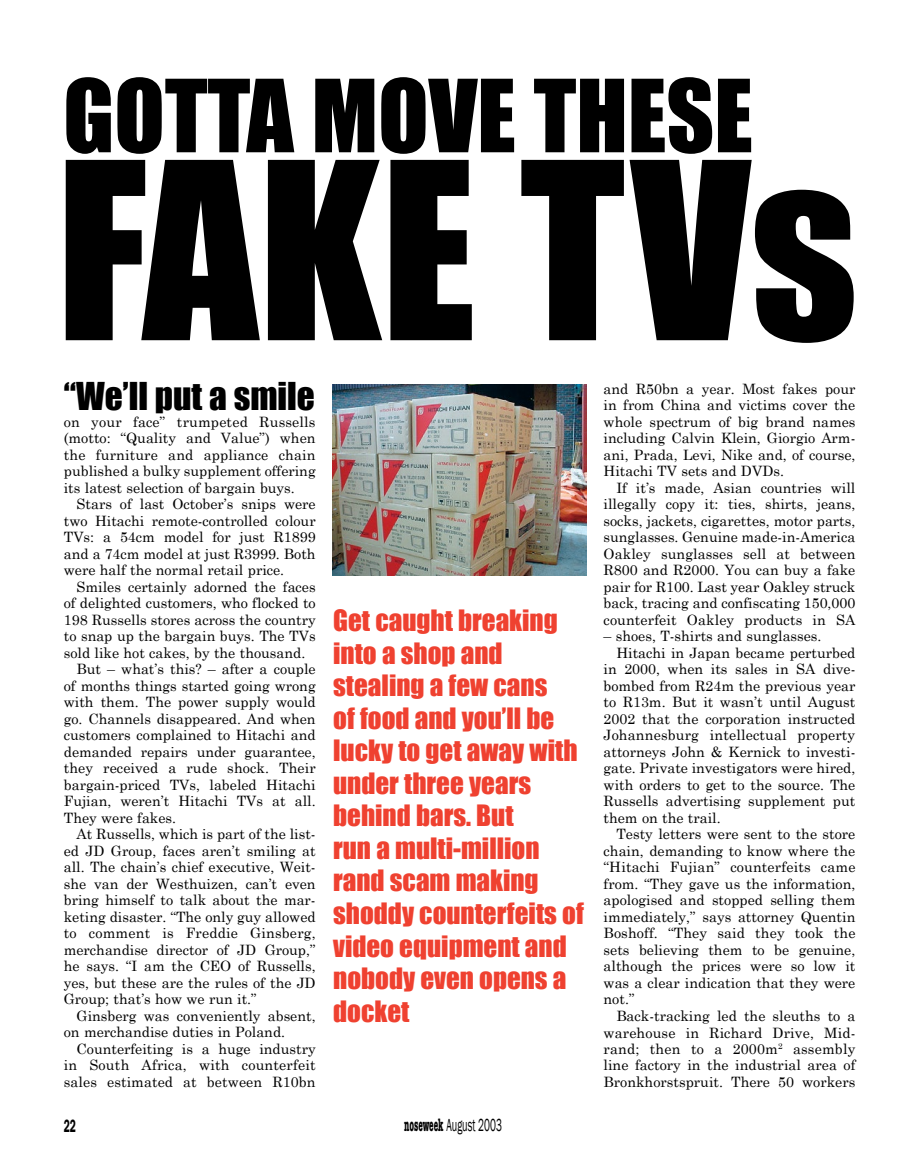
<style>
.page{position:relative;width:915px;height:1170px;background:#fff}
.page>*{position:absolute;margin:0;border:0;box-sizing:border-box;transform-origin:0 0}
.t1{font:228px "Impact";color:#000}
.t2{font:93px "Impact";color:#000}
.t3{font:35.25px "Impact";color:#000}
.t4{font:27px/32.5px "Impact";color:#ef4130}
.t5{font:700 condensed 18px "American Typewriter";color:#000;scale:.56 1}
.t6{font:600 18px "Franklin Gothic";color:#000;scale:.56 1}
.t7{font:14.25px/16.5px "Century Schoolbook";color:#000;text-align:justify}
.s1{font-family:"Franklin Gothic";font-weight:400;font-stretch:normal}
</style>
<div class="page">
<img style="left:332px;top:384px;width:254px;height:191px">
<h2 class="t2" style="left:63px;top:58px;width:691px">GOTTA MOVE THESE</h2>
<h1 class="t1" style="left:56px;top:110px;width:802px">FAKE TVs</h1>
<h3 class="t3" style="left:64px;top:374px;width:252px">“We’ll put a smile</h3>
<p class="t7" style="left:64px;top:413px;width:253px">on your face” trumpeted Russells (motto: “Quality and Value”) when the furniture and appliance chain published a bulky supplement offering its latest selection of bargain buys.</p>
<p class="t7" style="left:64px;top:495px;width:253px;text-indent:13px">Stars of last October’s snips were two Hitachi remote-controlled colour TVs: a 54cm model for just R1899 and a 74cm model at just R3999. Both were half the normal retail price.</p>
<p class="t7" style="left:77px;top:578px;width:240px">Smiles certainly adorned the faces</p>
<p class="t7" style="left:64px;top:594px;width:253px">of delighted customers, who flocked to</p>
<p class="t7" style="left:64px;top:611px;width:253px">198 Russells stores across the country</p>
<p class="t7" style="left:64px;top:627px;width:253px">to snap up the bargain buys. The TVs</p>
<p class="t7" style="left:64px;top:644px;width:243px">sold like hot cakes, by the thousand.</p>
<p class="t7" style="left:77px;top:660px;width:240px">But – what’s this? – after a couple</p>
<p class="t7" style="left:64px;top:677px;width:253px">of months things started going wrong</p>
<p class="t7" style="left:64px;top:693px;width:253px">with them. The power supply would</p>
<p class="t7" style="left:64px;top:710px;width:253px">go. Channels disappeared. And when</p>
<p class="t7" style="left:64px;top:726px;width:253px">customers complained to Hitachi and</p>
<p class="t7" style="left:64px;top:743px;width:253px">demanded repairs under guarantee,</p>
<p class="t7" style="left:64px;top:759px;width:253px">they received a rude shock. Their</p>
<p class="t7" style="left:64px;top:776px;width:253px">bargain-priced TVs, labeled Hitachi</p>
<p class="t7" style="left:64px;top:792px;width:253px">Fujian, weren’t Hitachi TVs at all.</p>
<p class="t7" style="left:64px;top:809px;width:114px">They were fakes.</p>
<p class="t7" style="left:77px;top:825px;width:240px">At Russells, which is part of the list-</p>
<p class="t7" style="left:64px;top:842px;width:253px">ed JD Group, faces aren’t smiling at</p>
<p class="t7" style="left:64px;top:858px;width:253px">all. The chain’s chief executive, Weit-</p>
<p class="t7" style="left:64px;top:875px;width:253px">she van der Westhuizen, can’t even</p>
<p class="t7" style="left:64px;top:891px;width:253px">bring himself to talk about the mar-</p>
<p class="t7" style="left:64px;top:908px;width:253px">keting disaster. “The only guy allowed</p>
<p class="t7" style="left:64px;top:924px;width:253px">to comment is Freddie Ginsberg,</p>
<p class="t7" style="left:64px;top:941px;width:253px">merchandise director of JD Group,”</p>
<p class="t7" style="left:64px;top:957px;width:253px">he says. “I am the CEO of Russells,</p>
<p class="t7" style="left:64px;top:974px;width:253px">yes, but these are the rules of the JD</p>
<p class="t7" style="left:64px;top:990px;width:194px">Group; that’s how we run it.”</p>
<p class="t7" style="left:77px;top:1007px;width:240px">Ginsberg was conveniently absent,</p>
<p class="t7" style="left:64px;top:1023px;width:223px">on merchandise duties in Poland.</p>
<p class="t7" style="left:77px;top:1040px;width:240px">Counterfeiting is a huge industry</p>
<p class="t7" style="left:64px;top:1056px;width:253px">in South Africa, with counterfeit</p>
<p class="t7" style="left:64px;top:1073px;width:253px">sales estimated at between R10bn</p>
<h3 class="t4" style="left:333px;top:604px;width:252px">Get caught breaking into a shop and stealing a few cans<br>of food and you’ll be lucky to get away with under three years behind bars. But<br>run a multi-million rand scam making shoddy counterfeits of video equipment and nobody even opens a docket</h3>
<p class="t6" style="left:64px;top:1114px;width:23px">22</p>
<p class="t5" style="left:404px;top:1114px;width:176px">noseweek <span class="s1">August 2</span><span class="s1">003</span></p>
<p class="t7" style="left:603px;top:380px;width:253px">and R50bn a year. Most fakes pour in from China and victims cover the whole spectrum of big brand names including Calvin Klein, Giorgio Arm&shy;ani, Prada, Levi, Nike and, of course, Hitachi TV sets and DVDs.</p>
<p class="t7" style="left:603px;top:479px;width:253px;text-indent:13px">If it’s made, Asian countries will illegally copy it: ties, shirts, jeans, socks, jackets, cigarettes, motor parts, sunglasses. Genuine made-in-America Oakley sunglasses sell at between R800 and R2000. You can buy a fake pair for R100. Last year Oakley struck back, tracing and confiscating 150,000 counterfeit Oakley products in SA</p>
<p class="t7" style="left:603px;top:627px;width:219px">– shoes, T-shirts and sunglasses.</p>
<p class="t7" style="left:616px;top:644px;width:240px">Hitachi in Japan became perturbed</p>
<p class="t7" style="left:603px;top:660px;width:253px">in 2000, when its sales in SA dive-</p>
<p class="t7" style="left:603px;top:677px;width:253px">bombed from R24m the previous year</p>
<p class="t7" style="left:603px;top:693px;width:253px">to R13m. But it wasn’t until August</p>
<p class="t7" style="left:603px;top:710px;width:253px">2002 that the corporation instructed</p>
<p class="t7" style="left:603px;top:726px;width:253px">Johannesburg intellectual property</p>
<p class="t7" style="left:603px;top:743px;width:253px">attorneys John &amp; Kernick to investi-</p>
<p class="t7" style="left:603px;top:759px;width:253px">gate. Private investigators were hired,</p>
<p class="t7" style="left:603px;top:776px;width:253px">with orders to get to the source. The</p>
<p class="t7" style="left:603px;top:792px;width:253px">Russells advertising supplement put</p>
<p class="t7" style="left:603px;top:809px;width:119px">them on the trail.</p>
<p class="t7" style="left:616px;top:825px;width:240px">Testy letters were sent to the store</p>
<p class="t7" style="left:603px;top:842px;width:253px">chain, demanding to know where the</p>
<p class="t7" style="left:603px;top:858px;width:253px">“Hitachi Fujian” counterfeits came</p>
<p class="t7" style="left:603px;top:875px;width:253px">from. “They gave us the information,</p>
<p class="t7" style="left:603px;top:891px;width:253px">apologised and stopped selling them</p>
<p class="t7" style="left:603px;top:908px;width:253px">immediately,” says attorney Quentin</p>
<p class="t7" style="left:603px;top:924px;width:253px">Boshoff. “They said they took the</p>
<p class="t7" style="left:603px;top:941px;width:253px">sets believing them to be genuine,</p>
<p class="t7" style="left:603px;top:957px;width:253px">although the prices were so low it</p>
<p class="t7" style="left:603px;top:974px;width:253px">was a clear indication that they were</p>
<p class="t7" style="left:603px;top:990px;width:32px">not.”</p>
<p class="t7" style="left:616px;top:1007px;width:240px">Back-tracking led the sleuths to a</p>
<p class="t7" style="left:603px;top:1023px;width:253px">warehouse in Richard Drive, Mid-</p>
<p class="t7" style="left:603px;top:1040px;width:253px">rand; then to a 2000m<sup>2</sup> assembly</p>
<p class="t7" style="left:603px;top:1056px;width:253px">line factory in the industrial area of</p>
<p class="t7" style="left:603px;top:1073px;width:253px">Bronkhorstspruit. There 50 workers</p>
</div>
